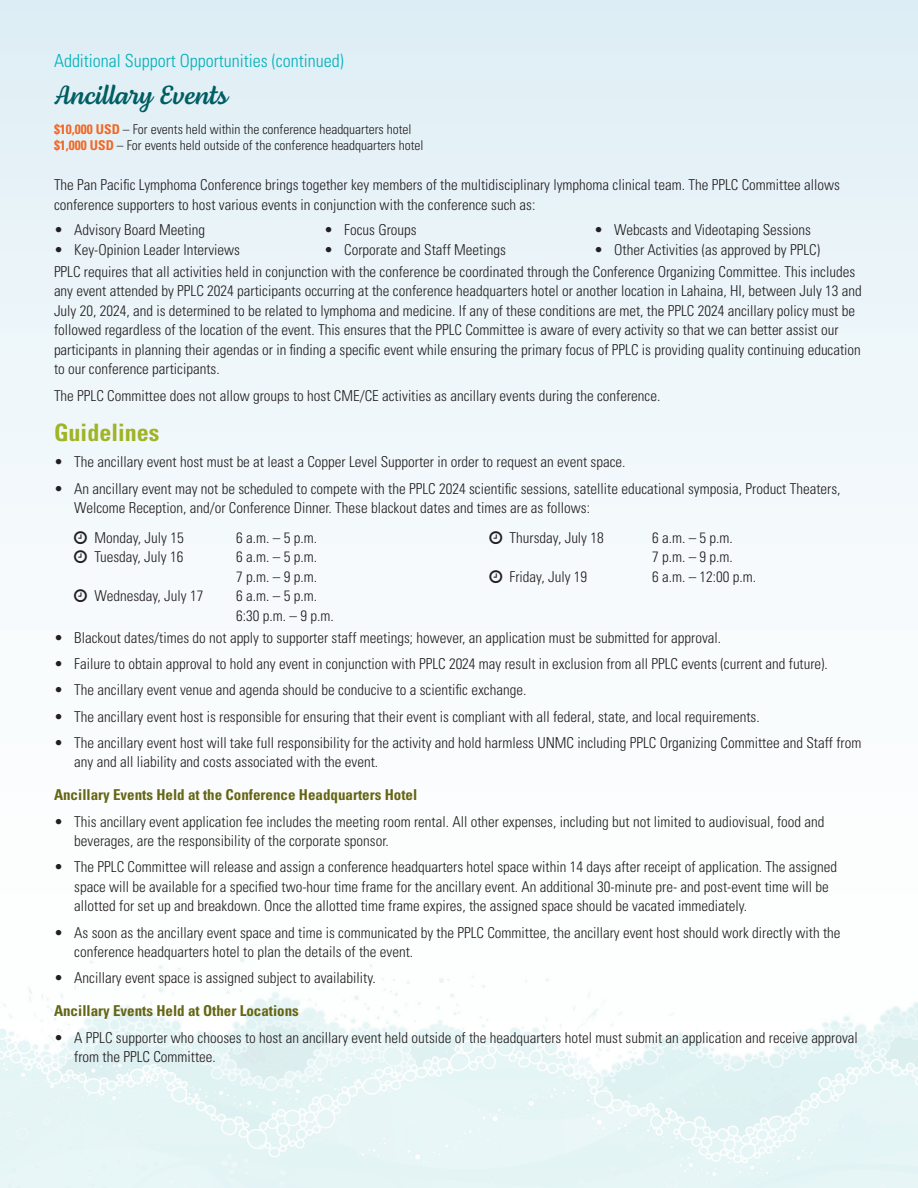
<style>
.page{position:relative;width:918px;height:1188px;background:#fff}
.page>*{position:absolute;margin:0;border:0;box-sizing:border-box;transform-origin:0 0}
.Conf_Info_Header{font:27px "Lemongrass Script";color:#005e63}
.Subsection_Header{font:700 condensed 24px "Univers LT Std";color:#a0b427}
.Section_Header{font:300 condensed 18px "Univers LT Std";color:#00b2b9}
.Para_1{font:300 condensed 15px/19.5px "Univers LT Std";color:#231f20}
.Para_1-2{font:700 condensed 15px "Univers LT Std";color:#656513}
.Support_tier_Level_-_Price{font:300 condensed 13.5px/16.5px "Univers LT Std";color:#231f20}
.s1{font-weight:700;color:#f36621}
</style>
<div class="page">
<svg style="left:0;top:0;width:918px;height:543px"></svg>
<img style="left:0;top:955px;width:918px;height:233px">
<svg style="left:74px;top:531px;width:13px;height:12px"></svg>
<svg style="left:489px;top:531px;width:13px;height:12px"></svg>
<p class="Section_Header" style="left:54px;top:50px;width:291px">Additional Support Opportunities (continued)</p>
<p class="Conf_Info_Header" style="left:54px;top:79px;width:175px">Ancillary Events</p>
<p class="Support_tier_Level_-_Price" style="left:54px;top:121px;width:371px"><span class="s1">$10,000 USD</span> – For events held within the conference headquarters hotel <span class="s1">$1,000 USD</span> – For events held outside of the conference headquarters hotel</p>
<p class="Para_1" style="left:54px;top:175px;width:788px">The Pan Pacific Lymphoma Conference brings together key members of the multidisciplinary lymphoma clinical team. The PPLC Committee allows conference supporters to host various events in conjunction with the conference such as:</p>
<p class="Para_1" style="left:54px;top:220px;width:153px">• Advisory Board Meeting</p>
<p class="Para_1" style="left:54px;top:240px;width:188px">• Key-Opinion Leader Interviews</p>
<p class="Para_1" style="left:594px;top:220px;width:219px">• Webcasts and Videotaping Sessions</p>
<p class="Para_1" style="left:594px;top:240px;width:228px">• Other Activities (as approved by PPLC)</p>
<p class="Para_1" style="left:54px;top:262px;width:809px">PPLC requires that all activities held in conjunction with the conference be coordinated through the Conference Organizing Committee. This includes any event attended by PPLC 2024 participants occurring at the conference headquarters hotel or another location in Lahaina, HI, between July 13 and July 20, 2024, and is determined to be related to lymphoma and medicine. If any of these conditions are met, the PPLC 2024 ancillary policy must be followed regardless of the location of the event. This ensures that the PPLC Committee is aware of every activity so that we can better assist our participants in planning their agendas or in finding a specific event while ensuring the primary focus of PPLC is providing quality continuing education to our conference participants.</p>
<p class="Para_1" style="left:54px;top:386px;width:608px">The PPLC Committee does not allow groups to host CME/CE activities as ancillary events during the conference.</p>
<p class="Subsection_Header" style="left:54px;top:418px;width:107px">Guidelines</p>
<p class="Para_1" style="left:54px;top:452px;width:573px">• The ancillary event host must be at least a Copper Level Supporter in order to request an event space.</p>
<p class="Para_1" style="left:74px;top:479px;width:768px;text-indent:-20px">• An ancillary event may not be scheduled to compete with the PPLC 2024 scientific sessions, satellite educational symposia, Product Theaters,<br>Welcome Reception, and/or Conference Dinner. These blackout dates and times are as follows:</p>
<p class="Para_1" style="left:94px;top:528px;width:91px">Monday, July 15</p>
<p class="Para_1" style="left:236px;top:528px;width:82px">6 a.m. – 5 p.m.</p>
<p class="Para_1" style="left:94px;top:547px;width:90px">Tuesday, July 16</p>
<p class="Para_1" style="left:236px;top:547px;width:82px">6 a.m. – 5 p.m.<br>7 p.m. – 9 p.m.</p>
<p class="Para_1" style="left:94px;top:586px;width:110px">Wednesday, July 17</p>
<p class="Para_1" style="left:236px;top:586px;width:99px">6 a.m. – 5 p.m.<br>6:30 p.m. – 9 p.m.</p>
<p class="Para_1" style="left:324px;top:220px;width:94px">• Focus Groups</p>
<p class="Para_1" style="left:324px;top:240px;width:183px">• Corporate and Staff Meetings</p>
<p class="Para_1" style="left:510px;top:528px;width:96px">Thursday, July 18</p>
<p class="Para_1" style="left:652px;top:528px;width:82px">6 a.m. – 5 p.m.<br>7 p.m. – 9 p.m.</p>
<p class="Para_1" style="left:510px;top:567px;width:79px">Friday, July 19</p>
<p class="Para_1" style="left:652px;top:567px;width:106px">6 a.m. – 12:00 p.m.</p>
<p class="Para_1" style="left:54px;top:628px;width:669px">• Blackout dates/times do not apply to supporter staff meetings; however, an application must be submitted for approval.</p>
<p class="Para_1" style="left:54px;top:654px;width:775px">• Failure to obtain approval to hold any event in conjunction with PPLC 2024 may result in exclusion from all PPLC events (current and future).</p>
<p class="Para_1" style="left:54px;top:680px;width:474px">• The ancillary event venue and agenda should be conducive to a scientific exchange.</p>
<p class="Para_1" style="left:54px;top:707px;width:707px">• The ancillary event host is responsible for ensuring that their event is compliant with all federal, state, and local requirements.</p>
<p class="Para_1" style="left:74px;top:733px;width:789px;text-indent:-20px">• The ancillary event host will take full responsibility for the activity and hold harmless UNMC including PPLC Organizing Committee and Staff from any and all liability and costs associated with the event.</p>
<p class="Para_1-2" style="left:54px;top:786px;width:365px">Ancillary Events Held at the Conference Headquarters Hotel</p>
<p class="Para_1" style="left:74px;top:812px;width:752px;text-indent:-20px">• This ancillary event application fee includes the meeting room rental. All other expenses, including but not limited to audiovisual, food and beverages, are the responsibility of the corporate sponsor.</p>
<p class="Para_1" style="left:74px;top:857px;width:764px;text-indent:-20px">• The PPLC Committee will release and assign a conference headquarters hotel space within 14 days after receipt of application. The assigned space will be available for a specified two-hour time frame for the ancillary event. An additional 30-minute pre- and post-event time will be allotted for set up and breakdown. Once the allotted time frame expires, the assigned space should be vacated immediately.</p>
<p class="Para_1" style="left:74px;top:923px;width:768px;text-indent:-20px">• As soon as the ancillary event space and time is communicated by the PPLC Committee, the ancillary event host should work directly with the conference headquarters hotel to plan the details of the event.</p>
<p class="Para_1" style="left:54px;top:968px;width:323px">• Ancillary event space is assigned subject to availability.</p>
<p class="Para_1-2" style="left:54px;top:1002px;width:246px">Ancillary Events Held at Other Locations</p>
<p class="Para_1" style="left:74px;top:1028px;width:785px;text-indent:-20px">• A PPLC supporter who chooses to host an ancillary event held outside of the headquarters hotel must submit an application and receive approval from the PPLC Committee.</p>
</div>
